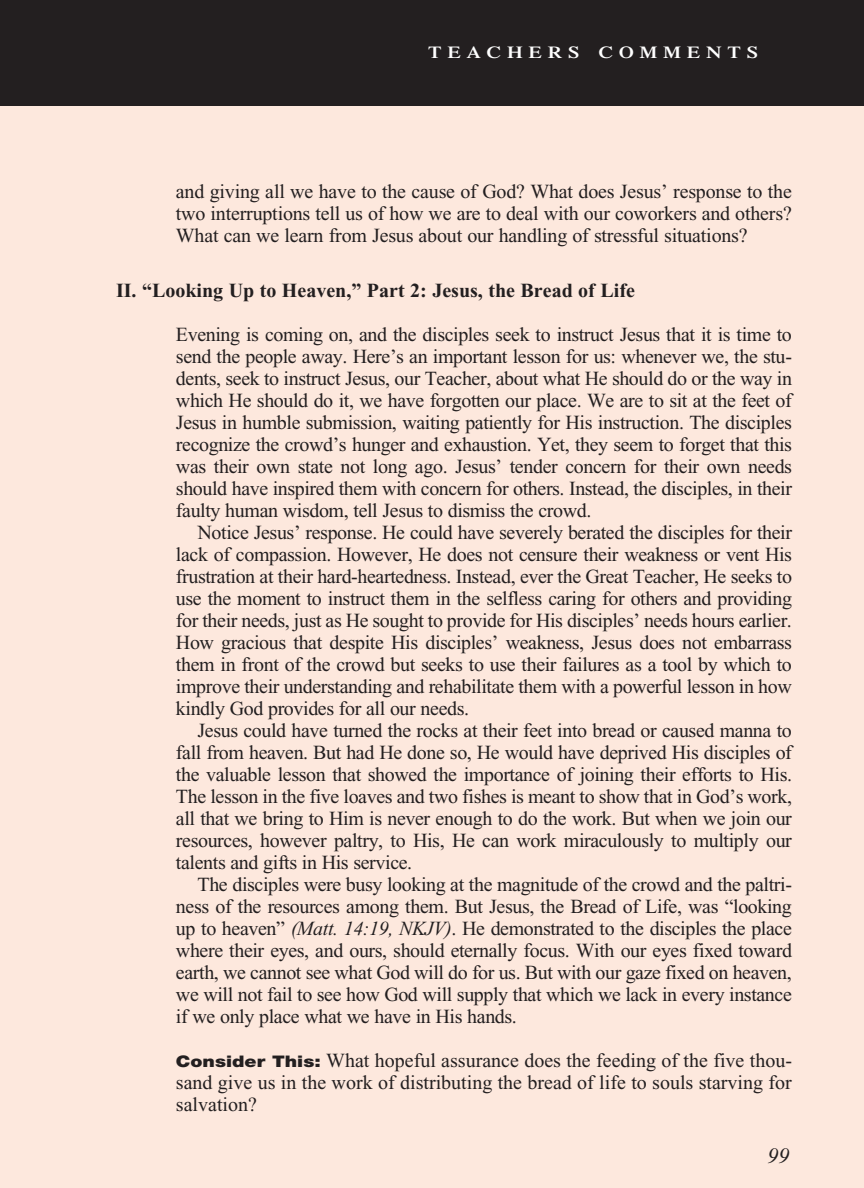
<style>
.page{position:relative;width:864px;height:1188px;background:#fff}
.page>*{position:absolute;margin:0;border:0;box-sizing:border-box;transform-origin:0 0}
.t1{font:italic 22px "Times New Roman";color:#231f20}
.Objectives_Body_Text{font:20px/22px "Times New Roman";letter-spacing:-.02em;color:#231f20;text-align:justify}
.First_Line_Space_Tea{font:20px/22px "Times New Roman";letter-spacing:-.005em;color:#231f20;text-align:justify}
.Roman_Numeral_Sub_He{font:700 20px "Times New Roman";color:#231f20}
.t2{font:600 16.8px "Times";letter-spacing:.285em;color:#fff;scale:1.2 1}
.s1{font-style:italic}
.s2{font-family:"Helvetica Neue";font-weight:900;font-size:16px}
</style>
<div class="page">
<div style="left:0;top:98px;width:864px;height:1090px;background:#fde8dd"></div>
<div style="left:0;top:0;width:864px;height:105px;background:#231f20"></div>
<p class="t2" style="left:428px;top:43px;width:276px">TEACHERS COMMENTS</p>
<p class="First_Line_Space_Tea" style="left:176px;top:180px;width:618px">and giving all we have to the cause of God? What does Jesus’ response to the two interruptions tell us of how we are to deal with our coworkers and others?<br>What can we learn from Jesus about our handling of stressful situations?</p>
<p class="Roman_Numeral_Sub_He" style="left:116px;top:279px;width:520px">II. “Looking Up to Heaven,” Part 2: Jesus, the Bread of Life</p>
<p class="Objectives_Body_Text" style="left:176px;top:324px;width:618px">Evening is coming on, and the disciples seek to instruct Jesus that it is time to send the people away. Here’s an important lesson for us: whenever we, the stu&shy;dents, seek to instruct Jesus, our Teacher, about what He should do or the way in which He should do it, we have forgotten our place. We are to sit at the feet of Jesus in humble submission, waiting patiently for His instruction. The disciples recognize the crowd’s hunger and exhaustion. Yet, they seem to forget that this was their own state not long ago. Jesus’ tender concern for their own needs should have inspired them with concern for others. Instead, the disciples, in their faulty human wisdom, tell Jesus to dismiss the crowd.</p>
<p class="Objectives_Body_Text" style="left:176px;top:522px;width:618px;text-indent:22px">Notice Jesus’ response. He could have severely berated the disciples for their lack of compassion. However, He does not censure their weakness or vent His frustration at their hard-heartedness. Instead, ever the Great Teacher, He seeks to use the moment to instruct them in the selfless caring for others and providing for their needs, just as He sought to provide for His disciples’ needs hours earlier.<br>How gracious that despite His disciples’ weakness, Jesus does not embarrass them in front of the crowd but seeks to use their failures as a tool by which to improve their understanding and rehabilitate them with a powerful lesson in how kindly God provides for all our needs.</p>
<p class="Objectives_Body_Text" style="left:176px;top:720px;width:618px;text-indent:22px">Jesus could have turned the rocks at their feet into bread or caused manna to fall from heaven. But had He done so, He would have deprived His disciples of the valuable lesson that showed the importance of joining their efforts to His.<br>The lesson in the five loaves and two fishes is meant to show that in God’s work, all that we bring to Him is never enough to do the work. But when we join our resources, however paltry, to His, He can work miraculously to multiply our talents and gifts in His service.</p>
<p class="Objectives_Body_Text" style="left:176px;top:874px;width:618px;text-indent:22px">The disciples were busy looking at the magnitude of the crowd and the paltri&shy;ness of the resources among them. But Jesus, the Bread of Life, was “looking up to heaven” <span class="s1">(Matt. 14:19, NKJV)</span>. He demonstrated to the disciples the place where their eyes, and ours, should eternally focus. With our eyes fixed toward earth, we cannot see what God will do for us. But with our gaze fixed on heaven, we will not fail to see how God will supply that which we lack in every instance if we only place what we have in His hands.</p>
<p class="First_Line_Space_Tea" style="left:176px;top:1050px;width:618px"><span class="s2">Consider This:</span> What hopeful assurance does the feeding of the five thou&shy;sand give us in the work of distributing the bread of life to souls starving for salvation?</p>
<p class="t1" style="left:767px;top:1144px;width:23px">99</p>
</div>
